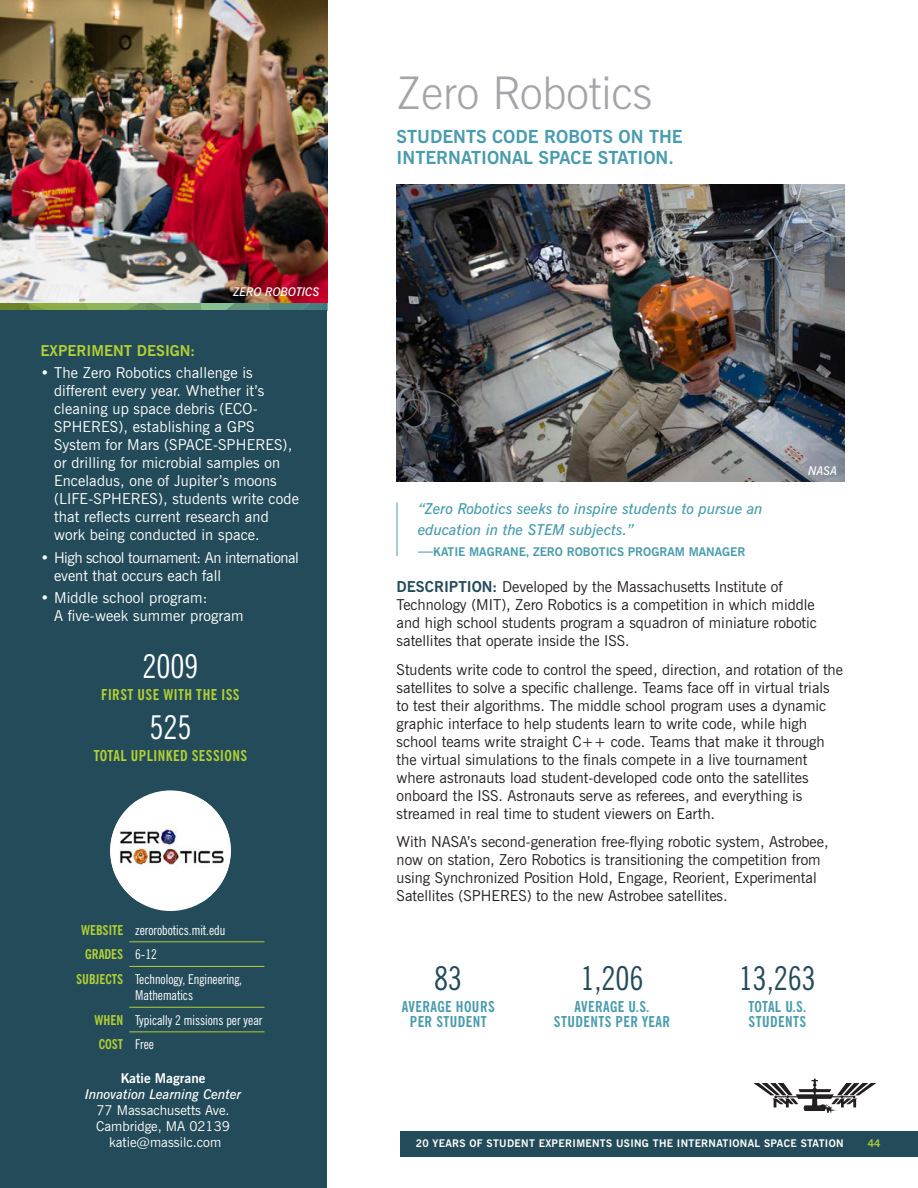
<style>
.page{position:relative;width:918px;height:1188px;background:#fff}
.page>*{position:absolute;margin:0;border:0;box-sizing:border-box;transform-origin:0 0}
.Header_-_30pt_Gray{font:300 45px "News Gothic BT";color:#a4a5a9}
.Info_Number_-_22pt_G{font:condensed 33px "News Gothic BT";color:#234b59}
.Sidebar_-_Info_Numbe{font:condensed 33px "News Gothic BT";color:#fff}
.Subhead_-_12pt_Teal{font:700 18px/21px "News Gothic BT";color:#489cad}
.Body_-_10pt_Gray{font:15px/18px "News Gothic BT";color:#231f20}
.t1{font:15px/18px "News Gothic BT";letter-spacing:.01em;color:#fff}
.Quote_-_10pt_Teal_It{font:italic 600 15px/21px "News Gothic BT";color:#489cad}
.Info_Text_-_10pt_Tea{font:700 condensed 15px/15px "News Gothic BT";letter-spacing:.03em;color:#489cad;text-align:center}
.t2{font:15px/18px "News Gothic BT";letter-spacing:-.03em;color:#fff}
.Sidebar_-_Info_Text{font:700 condensed 15px "News Gothic BT";letter-spacing:.03em;color:#b3d034}
.Body_-_10pt_Gray-2{font:700 15px "News Gothic BT";color:#b3d034}
.Table{font:condensed 13.5px/16.2px "News Gothic BT";color:#fff}
.Sidebar_-_Footer_-_9{font:13.5px "News Gothic BT";color:#fff}
.Table-2{font:700 condensed 13.5px "News Gothic BT";color:#b3d034}
.Sidebar_-_footer_ita{font:italic 600 13.5px "News Gothic BT";color:#fff}
.Sidebar_-_Footer_-_9-2{font:700 13.5px "News Gothic BT";color:#fff}
.Quote_-_10pt_Teal_It-2{font:700 12px "News Gothic BT";color:#489cad}
.Photo_Credit_WHITE{font:italic 600 12px "News Gothic BT";letter-spacing:-.01em;color:#fff}
.t3{font:700 10.5px "News Gothic BT";letter-spacing:.03em;color:#fff}
.t4{font:700 10.5px "News Gothic BT";color:#b3d034}
.s1{font-weight:600;font-style:italic;font-size:15px}
.s2{font-weight:700;color:#234b59}
</style>
<div class="page">
<svg style="left:0;top:302px;width:327px;height:8px"></svg>
<div style="left:0;top:310px;width:327px;height:878px;background:#234b59"></div>
<div style="left:400px;top:1131px;width:518px;height:26px;background:#234b59"></div>
<svg style="left:754px;top:1078px;width:122px;height:35px"></svg>
<img style="left:0;top:0;width:327px;height:302px">
<hr style="left:129px;top:942px;width:135px;height:1px;background:#b3d034">
<hr style="left:129px;top:966px;width:135px;height:1px;background:#b3d034">
<hr style="left:129px;top:1007px;width:135px;height:1px;background:#b3d034">
<hr style="left:129px;top:1032px;width:135px;height:1px;background:#b3d034">
<img style="left:397px;top:185px;width:448px;height:297px">
<hr style="left:397px;top:503px;width:1px;height:53px;background:#489cad">
<div style="left:110px;top:790px;width:121px;height:121px;background:#fff;border-radius:50%"></div>
<img style="left:110px;top:800px;width:121px;height:102px">
<p class="Photo_Credit_WHITE" style="left:233px;top:284px;width:88px">ZERO ROBOTICS</p>
<p class="Body_-_10pt_Gray-2" style="left:40px;top:342px;width:157px">EXPERIMENT DESIGN:</p>
<p class="t1" style="left:54px;top:364px;width:246px;text-indent:-14px">• The Zero Robotics challenge is different every year. Whether it’s cleaning up space debris (ECO-SPHERES), establishing a GPS System for Mars (SPACE-SPHERES), or drilling for microbial samples on Enceladus, one of Jupiter’s moons (LIFE-SPHERES), students write code that reflects current research and work being conducted in space.</p>
<p class="t2" style="left:54px;top:548px;width:246px;text-indent:-14px">• High school tournament: An international event that occurs each fall</p>
<p class="t1" style="left:54px;top:589px;width:191px;text-indent:-14px">• Middle school program:<br>A five-week summer program</p>
<p class="Sidebar_-_Info_Numbe" style="left:142px;top:646px;width:58px">2009</p>
<p class="Sidebar_-_Info_Text" style="left:101px;top:685px;width:140px">FIRST USE WITH THE ISS</p>
<p class="Sidebar_-_Info_Numbe" style="left:149px;top:707px;width:44px">525</p>
<p class="Sidebar_-_Info_Text" style="left:94px;top:746px;width:155px">TOTAL UPLINKED SESSIONS</p>
<p class="Table-2" style="left:81px;top:922px;width:43px">WEBSITE</p>
<p class="Table" style="left:135px;top:922px;width:92px">zerorobotics.mit.edu</p>
<p class="Table-2" style="left:85px;top:946px;width:40px">GRADES</p>
<p class="Table" style="left:135px;top:946px;width:23px">6-12</p>
<p class="Table-2" style="left:76px;top:971px;width:49px">SUBJECTS</p>
<p class="Table" style="left:135px;top:971px;width:108px">Technology, Engineering,<br>Mathematics</p>
<p class="Table-2" style="left:95px;top:1012px;width:30px">WHEN</p>
<p class="Table" style="left:135px;top:1012px;width:129px">Typically 2 missions per year</p>
<p class="Table-2" style="left:99px;top:1036px;width:26px">COST</p>
<p class="Table" style="left:135px;top:1036px;width:20px">Free</p>
<p class="Sidebar_-_Footer_-_9-2" style="left:121px;top:1070px;width:86px">Katie Magrane</p>
<p class="Sidebar_-_footer_ita" style="left:85px;top:1086px;width:158px">Innovation Learning Center</p>
<p class="Sidebar_-_Footer_-_9" style="left:97px;top:1102px;width:135px">77 Massachusetts Ave.</p>
<p class="Sidebar_-_Footer_-_9" style="left:96px;top:1118px;width:135px">Cambridge, MA 02139</p>
<p class="Sidebar_-_Footer_-_9" style="left:109px;top:1134px;width:114px">katie@massilc.com</p>
<p class="Header_-_30pt_Gray" style="left:397px;top:65px;width:257px">Zero Robotics</p>
<p class="Subhead_-_12pt_Teal" style="left:397px;top:126px;width:288px">STUDENTS CODE ROBOTS ON THE<br>INTERNATIONAL SPACE STATION.</p>
<p class="Photo_Credit_WHITE" style="left:808px;top:464px;width:31px">NASA</p>
<p class="Quote_-_10pt_Teal_It" style="left:418px;top:498px;width:346px">“Zero Robotics seeks to inspire students to pursue an education in the STEM subjects.”</p>
<p class="Quote_-_10pt_Teal_It-2" style="left:418px;top:545px;width:329px"><span class="s1">—</span>KATIE MAGRANE, ZERO ROBOTICS PROGRAM MANAGER</p>
<p class="Body_-_10pt_Gray" style="left:397px;top:577px;width:422px"><span class="s2">DESCRIPTION:</span> Developed by the Massachusetts Institute of Technology (MIT), Zero Robotics is a competition in which middle and high school students program a squadron of miniature robotic satellites that operate inside the ISS.</p>
<p class="Body_-_10pt_Gray" style="left:397px;top:660px;width:448px">Students write code to control the speed, direction, and rotation of the satellites to solve a specific challenge. Teams face off in virtual trials to test their algorithms. The middle school program uses a dynamic graphic interface to help students learn to write code, while high school teams write straight C++ code. Teams that make it through the virtual simulations to the finals compete in a live tournament where astronauts load student-developed code onto the satellites onboard the ISS. Astronauts serve as referees, and everything is streamed in real time to student viewers on Earth.</p>
<p class="Body_-_10pt_Gray" style="left:397px;top:833px;width:433px">With NASA’s second-generation free-flying robotic system, Astrobee, now on station, Zero Robotics is transitioning the competition from using Synchronized Position Hold, Engage, Reorient, Experimental Satellites (SPHERES) to the new Astrobee satellites.</p>
<p class="Info_Number_-_22pt_G" style="left:434px;top:958px;width:30px">83</p>
<p class="Info_Text_-_10pt_Tea" style="left:402px;top:999px;width:95px">AVERAGE HOURS<br>PER STUDENT</p>
<p class="Info_Number_-_22pt_G" style="left:580px;top:958px;width:65px">1,206</p>
<p class="Info_Text_-_10pt_Tea" style="left:554px;top:999px;width:118px">AVERAGE U.S.<br>STUDENTS PER YEAR</p>
<p class="Info_Number_-_22pt_G" style="left:739px;top:958px;width:79px">13,263</p>
<p class="Info_Text_-_10pt_Tea" style="left:748px;top:999px;width:60px;text-align:left">TOTAL U.S.<br>STUDENTS</p>
<p class="t3" style="left:416px;top:1137px;width:429px">20 YEARS OF STUDENT EXPERIMENTS USING THE INTERNATIONAL SPACE STATION</p>
<p class="t4" style="left:868px;top:1137px;width:14px">44</p>
</div>
